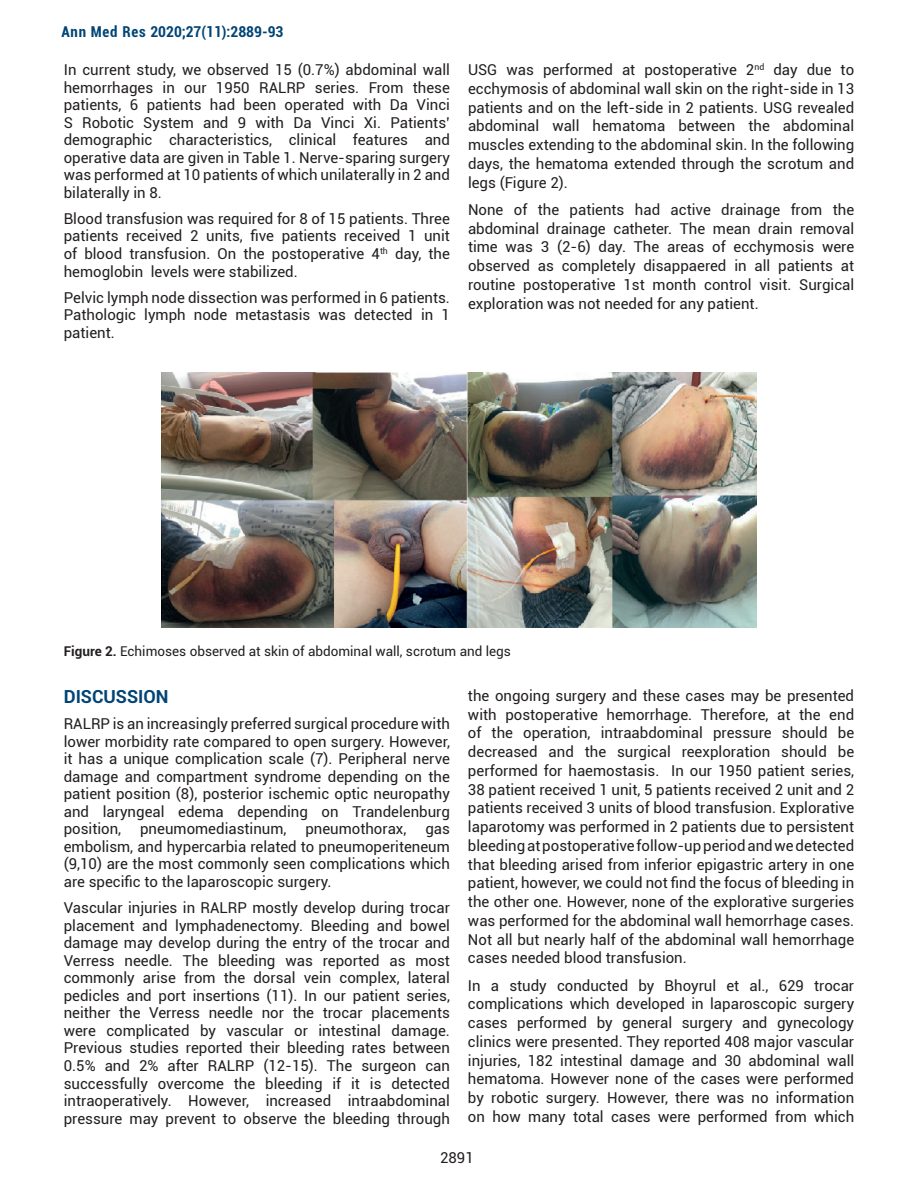
<style>
.page{position:relative;width:918px;height:1188px;background:#fff}
.page>*{position:absolute;margin:0;border:0;box-sizing:border-box;transform-origin:0 0}
.t1{font:700 18px "Roboto";color:#004475}
.t2{font:15px/17.5px "Roboto";color:#231f20;text-align:justify}
.t3{font:700 condensed 15px "Roboto";color:#004475}
.t4{font:13.5px "Roboto";color:#231f20}
.s1{font-weight:700}
</style>
<div class="page">
<img style="left:161px;top:372px;width:596px;height:255px">
<p class="t3" style="left:61px;top:21px;width:224px">Ann Med Res 2020;27(11):2889-93</p>
<p class="t2" style="left:64px;top:60px;width:388px">In current study, we observed 15 (0.7%) abdominal wall hemorrhages in our 1950 RALRP series. From these patients, 6 patients had been operated with Da Vinci S Robotic System and 9 with Da Vinci Xi. Patients’ demographic characteristics, clinical features and operative data are given in Table 1. Nerve-sparing surgery was performed at 10 patients of which unilaterally in 2 and bilaterally in 8.</p>
<p class="t2" style="left:64px;top:209px;width:388px">Blood transfusion was required for 8 of 15 patients. Three patients received 2 units, five patients received 1 unit of blood transfusion. On the postoperative 4<sup>th</sup> day, the hemoglobin levels were stabilized.</p>
<p class="t2" style="left:64px;top:288px;width:388px">Pelvic lymph node dissection was performed in 6 patients.<br>Pathologic lymph node metastasis was detected in 1 patient.</p>
<p class="t2" style="left:468px;top:60px;width:388px;line-height:18.8px">USG was performed at postoperative 2<sup>nd</sup> day due to ecchymosis of abdominal wall skin on the right-side in 13 patients and on the left-side in 2 patients. USG revealed abdominal wall hematoma between the abdominal muscles extending to the abdominal skin. In the following days, the hematoma extended through the scrotum and legs (Figure 2).</p>
<p class="t2" style="left:468px;top:200px;width:388px;line-height:18.8px">None of the patients had active drainage from the abdominal drainage catheter. The mean drain removal time was 3 (2-6) day. The areas of ecchymosis were observed as completely disappaered in all patients at routine postoperative 1st month control visit. Surgical exploration was not needed for any patient.</p>
<p class="t4" style="left:64px;top:642px;width:449px"><span class="s1">Figure 2.</span> Echimoses observed at skin of abdominal wall, scrotum and legs</p>
<p class="t1" style="left:64px;top:684px;width:106px">DISCUSSION</p>
<p class="t2" style="left:64px;top:714px;width:388px">RALRP is an increasingly preferred surgical procedure with lower morbidity rate compared to open surgery. However, it has a unique complication scale (7). Peripheral nerve damage and compartment syndrome depending on the patient position (8), posterior ischemic optic neuropathy and laryngeal edema depending on Trandelenburg position,</p>
<p class="t2" style="left:468px;top:685px;width:388px;line-height:18.8px">the ongoing surgery and these cases may be presented with postoperative hemorrhage. Therefore, at the end of the operation, intraabdominal pressure should be decreased and the surgical reexploration should be performed for haemostasis. In our 1950 patient series, 38 patient received 1 unit, 5 patients received 2 unit and 2 patients received 3 units of blood transfusion. Explorative laparotomy was performed in 2 patients due to persistent bleeding at postoperative follow-up period and we detected that bleeding arised from inferior epigastric artery in one patient, however, we could not find the focus of bleeding in the other one. However, none of the explorative surgeries was performed for the abdominal wall hemorrhage cases.<br>Not all but nearly half of the abdominal wall hemorrhage cases needed blood transfusion.</p>
<p class="t2" style="left:468px;top:975px;width:388px;line-height:18.8px">In a study conducted by Bhoyrul et al., 629 trocar complications which developed in laparoscopic surgery cases performed by general surgery and gynecology clinics were presented. They reported 408 major vascular injuries, 182 intestinal damage and 30 abdominal wall hematoma. However none of the cases were performed by robotic surgery. However, there was no information on how many total cases were performed from which</p>
<p class="t2" style="left:140px;top:820px;width:148px">pneumomediastinum,</p>
<p class="t2" style="left:305px;top:820px;width:103px">pneumothorax,</p>
<p class="t2" style="left:64px;top:820px;width:388px;text-indent:362px">gas embolism, and hypercarbia related to pneumoperiteneum (9,10) are the most commonly seen complications which are specific to the laparoscopic surgery.</p>
<p class="t2" style="left:64px;top:898px;width:388px">Vascular injuries in RALRP mostly develop during trocar placement and lymphadenectomy. Bleeding and bowel damage may develop during the entry of the trocar and Verress needle. The bleeding was reported as most commonly arise from the dorsal vein complex, lateral pedicles and port insertions (11). In our patient series, neither the Verress needle nor the trocar placements were complicated by vascular or intestinal damage.<br>Previous studies reported their bleeding rates between 0.5% and 2% after RALRP (12-15). The surgeon can successfully overcome the bleeding if it is detected intraoperatively. However, increased intraabdominal pressure may prevent to observe the bleeding through</p>
<p class="t2" style="left:440px;top:1148px;width:35px">2891</p>
</div>
